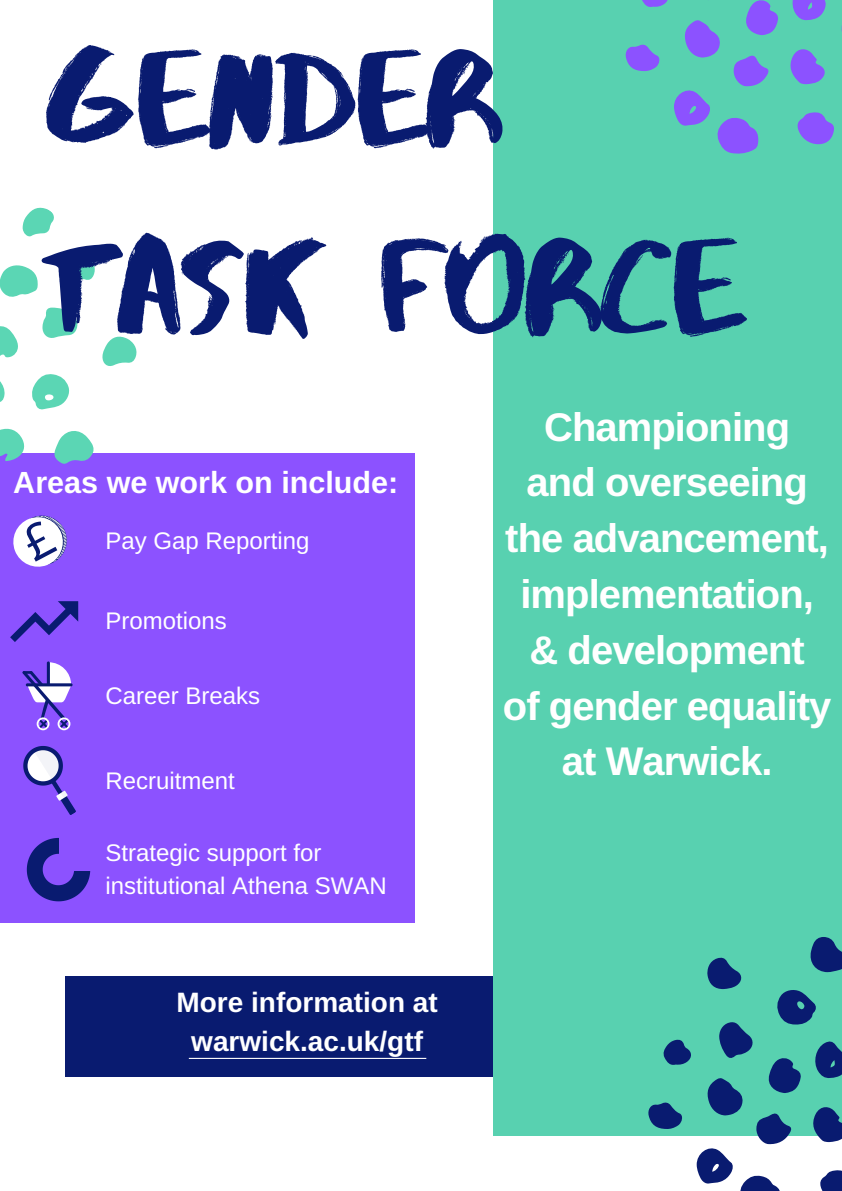
<style>
.page{position:relative;width:842px;height:1191px;background:#fff}
.page>*{position:absolute;margin:0;border:0;box-sizing:border-box;transform-origin:0 0}
.t1{font:135.3px/188.4px "Abys";color:#091b70}
.t2{font:700 40px/55.8px "Arimo";letter-spacing:-.025em;color:#fff;text-align:center}
.t3{font:700 30.6px "Arimo";color:#fff}
.t4{font:700 28px/39px "Arimo";color:#fff;text-align:center}
.t5{font:24px/33px "Arimo";color:#fff}
</style>
<div class="page">
<div style="left:0;top:453px;width:415px;height:470px;background:#8c52ff"></div>
<svg style="left:0;top:207px;width:137px;height:257px"></svg>
<div style="left:65px;top:975px;width:648px;height:101px;background:#091b70"></div>
<div style="left:493px;top:0;width:348px;height:1135px;background:#58d1b0"></div>
<svg style="left:841px;top:3px;width:1px;height:48px"></svg>
<svg style="left:797px;top:112px;width:37px;height:32px"></svg>
<svg style="left:792px;top:0;width:34px;height:21px"></svg>
<svg style="left:790px;top:49px;width:35px;height:35px"></svg>
<svg style="left:626px;top:0;width:152px;height:154px"></svg>
<svg style="left:648px;top:936px;width:194px;height:254px"></svg>
<hr style="left:26px;top:683px;width:47px;height:3px;background:#091b70;border-radius:2px">
<svg style="left:22px;top:661px;width:49px;height:69px"></svg>
<svg style="left:10px;top:601px;width:68px;height:41px"></svg>
<svg style="left:23px;top:746px;width:53px;height:68px"></svg>
<svg style="left:189px;top:1057px;width:237px;height:1px"></svg>
<svg style="left:27px;top:837px;width:63px;height:64px"></svg>
<div style="left:60px;top:833px;width:37px;height:37px;background:#8c52ff"></div>
<svg style="left:13px;top:515px;width:54px;height:52px"></svg>
<h1 class="t1" style="left:44px;top:1px;width:699px">GENDER<br>TASK FORCE</h1>
<p class="t3" style="left:13px;top:465px;width:387px">Areas we work on include:</p>
<p class="t5" style="left:106px;top:524px;width:205px">Pay Gap Reporting</p>
<p class="t5" style="left:106px;top:604px;width:123px">Promotions</p>
<p class="t5" style="left:106px;top:678px;width:156px">Career Breaks</p>
<p class="t5" style="left:106px;top:763px;width:131px">Recruitment</p>
<p class="t5" style="left:106px;top:836px;width:283px">Strategic support for institutional Athena SWAN</p>
<p class="t4" style="left:177px;top:982px;width:263px">More information at warwick.ac.uk/gtf</p>
<p class="t2" style="left:503px;top:398px;width:330px">Championing<br>and overseeing the advancement, implementation, &amp; development<br>of gender equality at Warwick.</p>
</div>
